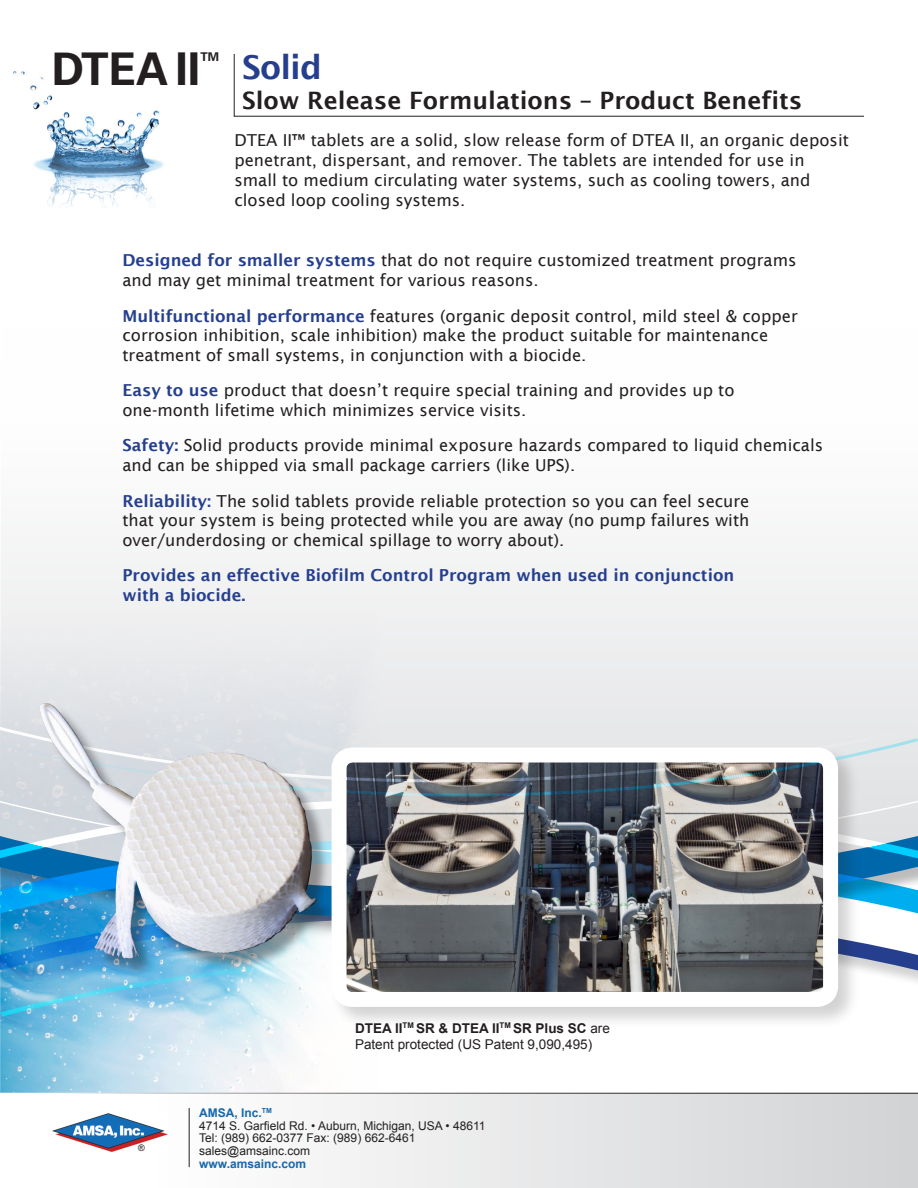
<style>
.page{position:relative;width:918px;height:1188px;background:#fff}
.page>*{position:absolute;margin:0;border:0;box-sizing:border-box;transform-origin:0 0}
.t1{font:700 45px "Univers";color:#231f20}
.t2{font:600 33px "Lucida Sans";letter-spacing:-.025em;color:#253f8e}
.t3{font:600 24px "Lucida Sans";color:#231f20}
.t4{font:16.5px/19.5px "Lucida Sans";color:#231f20}
.t5{font:600 16.5px "Lucida Sans";color:#253f8e}
.t6{font:13.5px/16.2px "Arial";color:#231f20}
.t7{font:12px "Arial";color:#231f20}
.t8{font:700 12px "Arial";color:#1768ac}
.t9{font:700 12px "Univers";color:#231f20}
.t10{font:9px "Arial";color:#231f20}
.s1{font-weight:600;color:#253f8e}
.s2{font-weight:700}
</style>
<div class="page">
<img style="left:1px;top:1018px;width:312px;height:74px">
<div style="left:0;top:547px;width:918px;height:176px;background:#eeeff0"></div>
<svg style="left:0;top:917px;width:918px;height:38px"></svg>
<div style="left:155px;top:1094px;width:763px;height:94px;background:linear-gradient(to right,#fefefe,#d2d3d5)"></div>
<img style="left:53px;top:1113px;width:115px;height:38px">
<hr style="left:189px;top:1108px;width:1px;height:59px;background:#231f20">
<hr style="left:54px;top:1093px;width:864px;height:1px;background:#231f20">
<img style="left:13px;top:71px;width:151px;height:136px">
<div style="left:154px;top:66px;width:62px;height:43px;background:#fff;border-radius:50%"></div>
<div style="left:84px;top:86px;width:38px;height:26px;background:#fff;border-radius:50%"></div>
<svg style="left:233px;top:54px;width:631px;height:63px"></svg>
<svg style="left:0;top:862px;width:918px;height:55px;background:#3da3d5"></svg>
<svg style="left:0;top:798px;width:918px;height:58px;background:#a7ccdd"></svg>
<div style="left:330px;top:746px;width:530px;height:284px;background:#231f20;opacity:.2"></div>
<img style="left:348px;top:798px;width:474px;height:157px">
<div style="left:332px;top:748px;width:506px;height:259px;border:15px solid #fff;border-radius:14px"></div>
<svg style="left:0;top:723px;width:918px;height:14px;background:#e6e7e9"></svg>
<div style="left:42px;top:706px;width:292px;height:271px;background:#231f20;opacity:.42"></div>
<img style="left:39px;top:703px;width:213px;height:252px">
<svg style="left:0;top:737px;width:918px;height:61px"></svg>
<img style="left:0;top:955px;width:918px;height:63px">
<p class="t1" style="left:52px;top:43px;width:150px">DTEA II</p>
<p class="t9" style="left:200px;top:49px;width:20px">TM</p>
<p class="t2" style="left:242px;top:49px;width:81px">Solid</p>
<p class="t3" style="left:242px;top:87px;width:562px">Slow Release Formulations – Product Benefits</p>
<p class="t4" style="left:234px;top:131px;width:616px">DTEA II™ tablets are a solid, slow release form of DTEA II, an organic deposit penetrant, dispersant, and remover. The tablets are intended for use in small to medium circulating water systems, such as cooling towers, and closed loop cooling systems.</p>
<p class="t4" style="left:122px;top:251px;width:676px"><span class="s1">Designed for smaller systems</span> that do not require customized treatment programs and may get minimal treatment for various reasons.</p>
<p class="t4" style="left:122px;top:306px;width:677px"><span class="s1">Multifunctional performance</span> features (organic deposit control, mild steel &amp; copper corrosion inhibition, scale inhibition) make the product suitable for maintenance treatment of small systems, in conjunction with a biocide.</p>
<p class="t4" style="left:122px;top:381px;width:614px"><span class="s1">Easy to use</span> product that doesn’t require special training and provides up to one-month lifetime which minimizes service visits.</p>
<p class="t4" style="left:122px;top:436px;width:702px"><span class="s1">Safety:</span> Solid products provide minimal exposure hazards compared to liquid chemicals and can be shipped via small package carriers (like UPS).</p>
<p class="t4" style="left:122px;top:491px;width:629px;text-align:justify"><span class="s1">Reliability:</span> The solid tablets provide reliable protection so you can feel secure that your system is being protected while you are away (no pump failures with over/underdosing or chemical spillage to worry about).</p>
<p class="t5" style="left:122px;top:566px;width:613px">Provides an effective Biofilm Control Program when used in conjunction</p>
<p class="t5" style="left:122px;top:586px;width:125px">with a biocide.</p>
<p class="t10" style="left:138px;top:1142px;width:8px">®</p>
<p class="t6" style="left:355px;top:1020px;width:256px"><span class="s2">DTEA II</span><sup>TM</sup> <span class="s2">SR &amp; DTEA II</span><sup>TM</sup> <span class="s2">SR Plus SC</span> are<br>Patent protected (US Patent 9,090,495)</p>
<p class="t8" style="left:199px;top:1105px;width:74px">AMSA, Inc.<sup>TM</sup></p>
<p class="t7" style="left:199px;top:1118px;width:288px">4714 S. Garfield Rd. • Auburn, Michigan, USA • 48611</p>
<p class="t7" style="left:199px;top:1130px;width:218px">Tel: (989) 662-0377 Fax: (989) 662-6461</p>
<p class="t7" style="left:199px;top:1143px;width:112px">sales@amsainc.com</p>
<p class="t8" style="left:199px;top:1156px;width:108px">www.amsainc.com</p>
</div>
